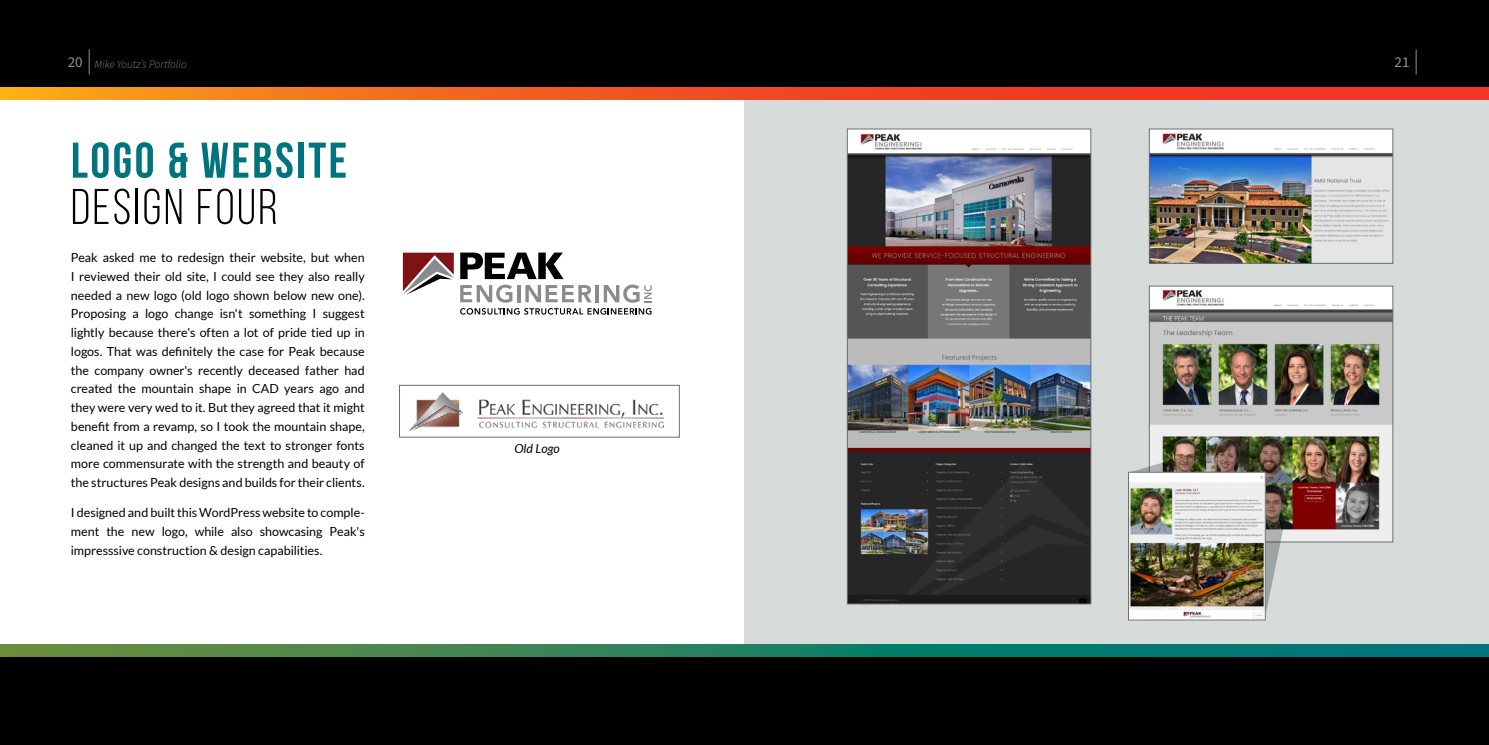
<style>
.page{position:relative;width:1489px;height:745px;background:#fff}
.page>*{position:absolute;margin:0;border:0;box-sizing:border-box;transform-origin:0 0}
.t1{font:700 50px "Bebas Neue";letter-spacing:.05em;color:#00747e}
.t2{font:50px "Bebas Neue";letter-spacing:.05em;color:#000}
.t3{font:15px "Source Sans Pro";color:#8f9194}
.t4{font:12.5px/18.8px "Lato";color:#000;text-align:justify}
.t5{font:italic 12.5px "Lato";color:#000}
.t6{font:italic 300 11.25px "Source Sans Pro";color:#8f9194}
.s1{font-weight:400;font-style:normal;font-size:15px}
</style>
<div class="page">
<div style="left:0;top:0;width:1488px;height:744px;background:#000"></div>
<div style="left:0;top:90px;width:744px;height:566px;background:#fff"></div>
<div style="left:744px;top:90px;width:744px;height:566px;background:#d7dcdb"></div>
<svg style="left:460px;top:308px;width:191px;height:6px"></svg>
<svg style="left:460px;top:252px;width:131px;height:50px"></svg>
<hr style="left:595px;top:285px;width:3px;height:17px;background:#898b8e">
<svg style="left:603px;top:284px;width:48px;height:18px"></svg>
<svg style="left:403px;top:252px;width:51px;height:43px"></svg>
<svg style="left:0;top:644px;width:1488px;height:12px;background:#27815f"></svg>
<svg style="left:0;top:88px;width:1488px;height:11px;background:#f15820"></svg>
<img style="left:1150px;top:131px;width:240px;height:130px">
<div style="left:1148px;top:129px;width:244px;height:134px;border:1px solid #6d6e71"></div>
<img style="left:849px;top:131px;width:240px;height:471px">
<div style="left:847px;top:129px;width:244px;height:475px;border:1px solid #6d6e71"></div>
<img style="left:1150px;top:287px;width:240px;height:253px">
<div style="left:1148px;top:285px;width:244px;height:257px;border:1px solid #6d6e71"></div>
<img style="left:1135px;top:437px;width:157px;height:182px">
<img style="left:1130px;top:473px;width:133px;height:145px">
<div style="left:1128px;top:471px;width:137px;height:149px;border:1px solid #6d6e71"></div>
<img style="left:409px;top:392px;width:254px;height:38px">
<div style="left:399px;top:385px;width:280px;height:52px;border:1px solid #6d6e71"></div>
<svg style="left:89px;top:49px;width:1px;height:25px"></svg>
<svg style="left:1415px;top:49px;width:1px;height:25px"></svg>
<p class="t6" style="left:68px;top:57px;width:120px"><span class="s1">20</span> Mike Youtz’s Portfolio</p>
<p class="t3" style="left:1394px;top:52px;width:16px">21</p>
<h1 class="t1" style="left:71px;top:133px;width:278px">LOGO &amp; WEBSITE</h1>
<h1 class="t2" style="left:71px;top:180px;width:208px">DESIGN FOUR</h1>
<p class="t4" style="left:71px;top:248px;width:295px">Peak asked me to redesign their website, but when I reviewed their old site, I could see they also really needed a new logo (old logo shown below new one).<br>Proposing a logo change isn't something I suggest lightly because there's often a lot of pride tied up in logos. That was definitely the case for Peak because the company owner's recently deceased father had created the mountain shape in CAD years ago and they were very wed to it. But they agreed that it might benefit from a revamp, so I took the mountain shape, cleaned it up and changed the text to stronger fonts more commensurate with the strength and beauty of the structures Peak designs and builds for their clients.</p>
<p class="t4" style="left:71px;top:503px;width:295px">I designed and built this WordPress website to comple&shy;ment the new logo, while also showcasing Peak's impresssive construction &amp; design capabilities.</p>
<p class="t5" style="left:514px;top:441px;width:47px">Old Logo</p>
</div>
